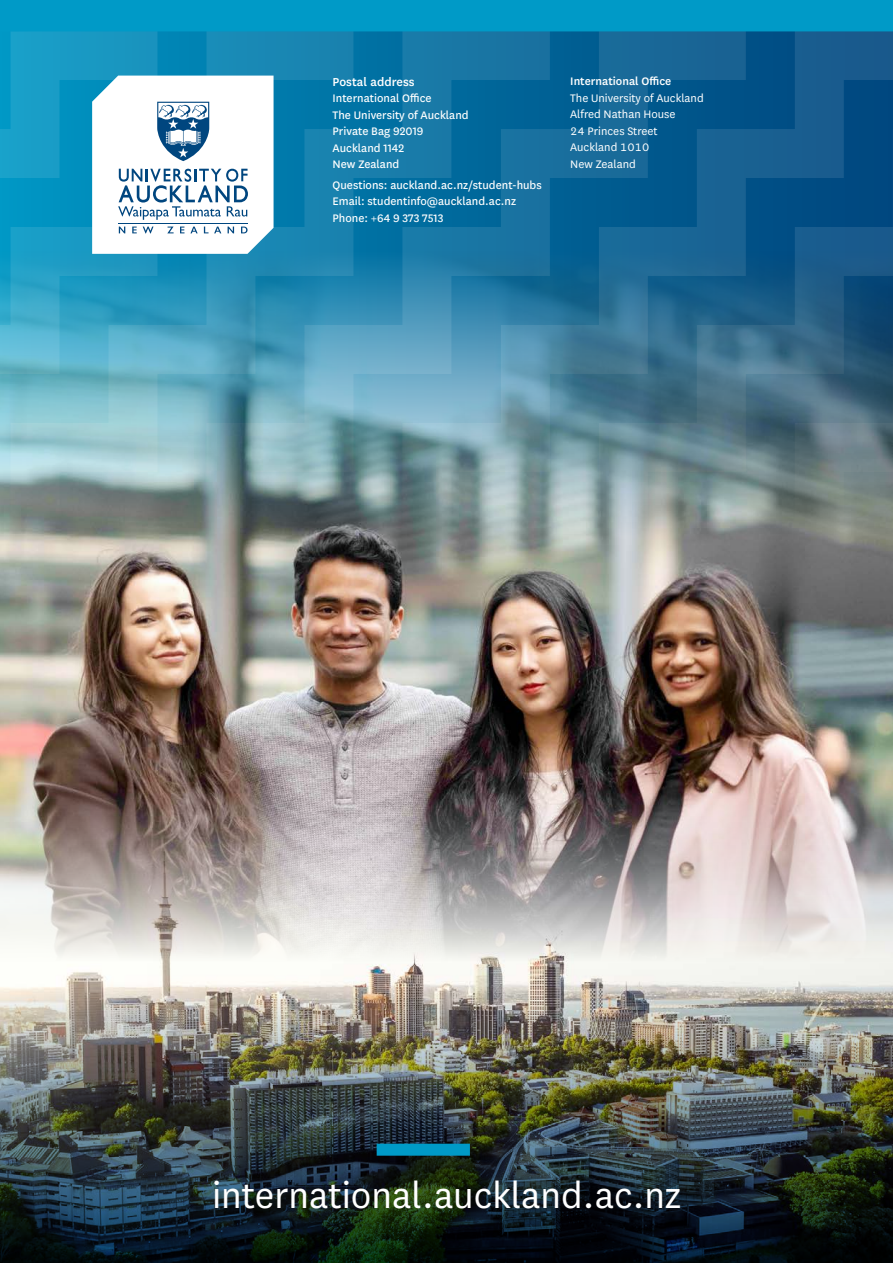
<style>
.page{position:relative;width:893px;height:1263px;background:#fff}
.page>*{position:absolute;margin:0;border:0;box-sizing:border-box;transform-origin:0 0}
.t1{font:41.1px "National";color:#fff}
.t2{font:500 13.5px "National";letter-spacing:.005em;color:#fff}
.t3{font:12.75px/16.5px "National";color:#fff}
.t4{font:12.75px/16.5px "National";color:#fff}
.t5{font:500 12.75px "National";color:#fff}
</style>
<div class="page">
<img style="left:0;top:772px;width:893px;height:219px">
<img style="left:0;top:32px;width:893px;height:740px">
<div style="left:0;top:0;width:893px;height:32px;background:#009ac7"></div>
<svg style="left:92px;top:76px;width:182px;height:178px"></svg>
<img style="left:0;top:991px;width:893px;height:272px">
<div style="left:377px;top:1144px;width:93px;height:12px;background:#009ac7"></div>
<p class="t2" style="left:333px;top:72px;width:84px">Postal address</p>
<p class="t3" style="left:333px;top:89px;width:138px">International Office<br>The University of Auckland<br>Private Bag 92019<br>Auckland 1142<br>New Zealand</p>
<p class="t3" style="left:333px;top:176px;width:211px">Questions: auckland.ac.nz/student-hubs<br>Email: studentinfo@auckland.ac.nz<br>Phone: +64 9 373 7513</p>
<p class="t5" style="left:570px;top:73px;width:103px">International Office</p>
<p class="t4" style="left:570px;top:89px;width:135px">The University of Auckland<br>Alfred Nathan House<br>24 Princes Street<br>Auckland 1010<br>New Zealand</p>
<h1 class="t1" style="left:212px;top:1169px;width:470px">international.auckland.ac.nz</h1>
</div>
